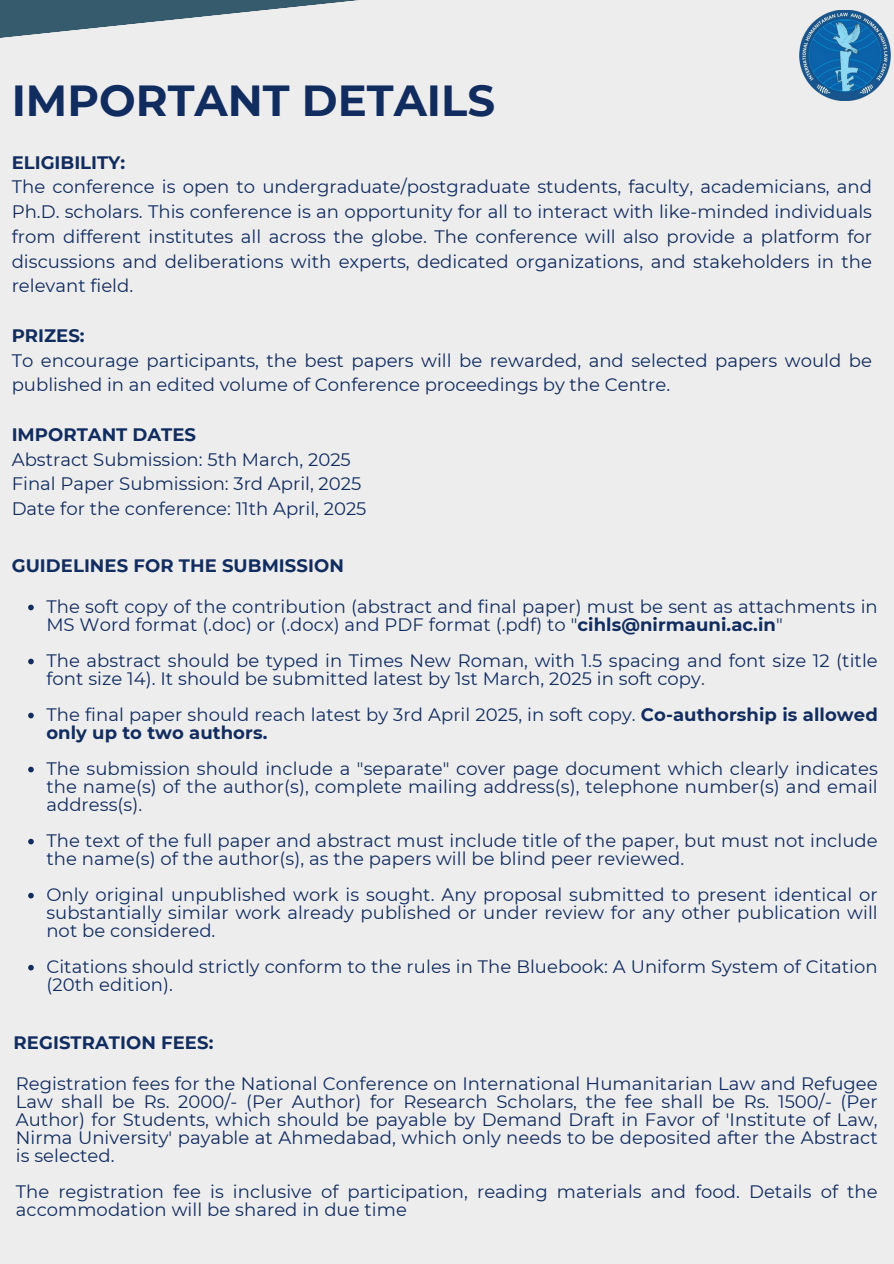
<style>
.page{position:relative;width:894px;height:1264px;background:#fff}
.page>*{position:absolute;margin:0;border:0;box-sizing:border-box;transform-origin:0 0}
.t1{font:700 43.35px "Montserrat";color:#112c5f}
.t2{font:18px/18px "Montserrat";letter-spacing:.005em;color:#112c5f}
.t3{font:700 18px "Montserrat";letter-spacing:.005em;color:#112c5f}
.s1{font-weight:700}
</style>
<div class="page">
<div style="left:0;top:0;width:893px;height:1263px;background:#ededed"></div>
<svg style="left:0;top:0;width:891px;height:56px"></svg>
<img style="left:799px;top:11px;width:91px;height:90px">
<svg style="left:28px;top:604px;width:6px;height:6px"></svg>
<svg style="left:28px;top:658px;width:6px;height:6px"></svg>
<svg style="left:28px;top:712px;width:6px;height:6px"></svg>
<svg style="left:28px;top:766px;width:6px;height:6px"></svg>
<svg style="left:28px;top:838px;width:6px;height:6px"></svg>
<svg style="left:28px;top:892px;width:6px;height:6px"></svg>
<svg style="left:28px;top:964px;width:6px;height:6px"></svg>
<p class="t1" style="left:12px;top:74px;width:485px">IMPORTANT DETAILS</p>
<h1 class="t3" style="left:12px;top:151px;width:115px">ELIGIBILITY:</h1>
<p class="t2" style="left:12px;top:174px;width:861px;line-height:24.8px;text-align:justify">The conference is open to undergraduate/postgraduate students, faculty, academicians, and Ph.D. scholars. This conference is an opportunity for all to interact with like-minded individuals from different institutes all across the globe. The conference will also provide a platform for discussions and deliberations with experts, dedicated organizations, and stakeholders in the relevant field.</p>
<p class="t3" style="left:12px;top:324px;width:74px">PRIZES:</p>
<p class="t2" style="left:12px;top:348px;width:861px;line-height:24.8px">To encourage participants, the best papers will be rewarded, and selected papers would be published in an edited volume of Conference proceedings by the Centre.</p>
<p class="t3" style="left:12px;top:423px;width:186px">IMPORTANT DATES</p>
<p class="t2" style="left:12px;top:450px;width:340px">Abstract Submission: 5th March, 2025</p>
<p class="t2" style="left:12px;top:475px;width:351px">Final Paper Submission: 3rd April, 2025</p>
<p class="t2" style="left:12px;top:499px;width:356px">Date for the conference: 11th April, 2025</p>
<p class="t3" style="left:12px;top:554px;width:333px">GUIDELINES FOR THE SUBMISSION</p>
<p class="t2" style="left:46px;top:597px;width:832px">The soft copy of the contribution (abstract and final paper) must be sent as attachments in<br>MS Word format (.doc) or (.docx) and PDF format (.pdf) to "<span class="s1">cihls@nirmauni.ac.in</span>"</p>
<h2 class="t2" style="left:46px;top:651px;width:832px">The abstract should be typed in Times New Roman, with 1.5 spacing and font size 12 (title font size 14). It should be submitted latest by 1st March, 2025 in soft copy.</h2>
<p class="t2" style="left:46px;top:705px;width:832px">The final paper should reach latest by 3rd April 2025, in soft copy. <span class="s1">Co-authorship is allowed only up to two authors.</span></p>
<p class="t2" style="left:46px;top:759px;width:832px;text-align:justify">The submission should include a "separate" cover page document which clearly indicates the name(s) of the author(s), complete mailing address(s), telephone number(s) and email address(s).</p>
<p class="t2" style="left:46px;top:831px;width:832px">The text of the full paper and abstract must include title of the paper, but must not include the name(s) of the author(s), as the papers will be blind peer reviewed.</p>
<p class="t2" style="left:46px;top:885px;width:832px;text-align:justify">Only original unpublished work is sought. Any proposal submitted to present identical or substantially similar work already published or under review for any other publication will not be considered.</p>
<p class="t2" style="left:46px;top:957px;width:832px">Citations should strictly conform to the rules in The Bluebook: A Uniform System of Citation (20th edition).</p>
<p class="t3" style="left:14px;top:1031px;width:201px">REGISTRATION FEES:</p>
<h2 class="t2" style="left:16px;top:1074px;width:863px;text-align:justify">Registration fees for the National Conference on International Humanitarian Law and Refugee Law shall be Rs. 2000/- (Per Author) for Research Scholars, the fee shall be Rs. 1500/- (Per Author) for Students, which should be payable by Demand Draft in Favor of 'Institute of Law, Nirma University' payable at Ahmedabad, which only needs to be deposited after the Abstract is selected.</h2>
<p class="t2" style="left:16px;top:1182px;width:863px">The registration fee is inclusive of participation, reading materials and food. Details of the accommodation will be shared in due time</p>
</div>
